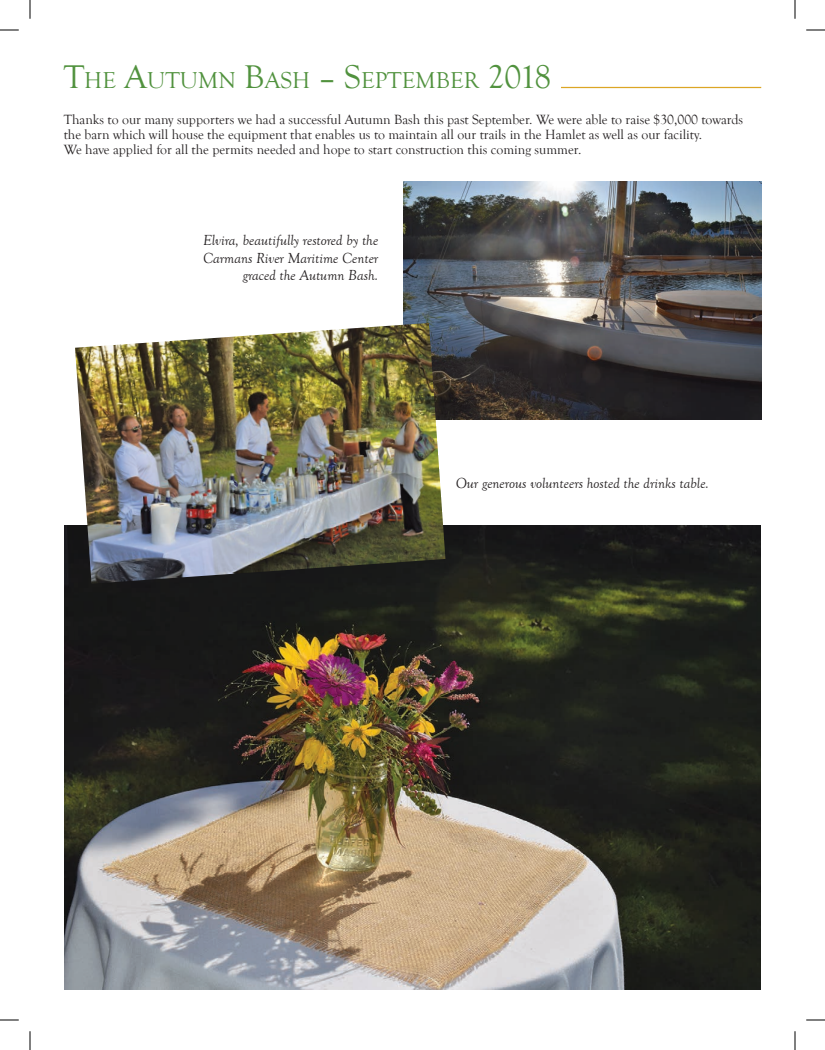
<style>
.page{position:relative;width:825px;height:1050px;background:#fff}
.page>*{position:absolute;margin:0;border:0;box-sizing:border-box;transform-origin:0 0}
.t1{font:23.62px "Goudy Old Style T";color:#51923e}
.t2{font:italic 15px/17.5px "Goudy Old Style T";color:#231f20;text-align:right}
.t3{font:13.75px/15px "Goudy Old Style T";color:#231f20}
.s1{font-size:33.75px}
</style>
<div class="page">
<img style="left:64px;top:525px;width:697px;height:464px">
<hr style="left:561px;top:87px;width:200px;height:1px;background:#dca625">
<img style="left:403px;top:181px;width:358px;height:239px">
<img style="left:75px;top:323px;width:370px;height:261px">
<svg style="left:0;top:29px;width:19px;height:2px"></svg>
<svg style="left:806px;top:29px;width:19px;height:2px"></svg>
<svg style="left:0;top:1019px;width:19px;height:2px"></svg>
<svg style="left:806px;top:1019px;width:19px;height:2px"></svg>
<svg style="left:29px;top:0;width:2px;height:19px"></svg>
<svg style="left:29px;top:1031px;width:2px;height:19px"></svg>
<svg style="left:794px;top:0;width:2px;height:19px"></svg>
<svg style="left:794px;top:1031px;width:2px;height:19px"></svg>
<h1 class="t1" style="left:64px;top:67px;width:489px"><span class="s1">T</span>HE <span class="s1">A</span>UTUMN <span class="s1">B</span>ASH <span class="s1">– S</span>EPTEMBER <span class="s1">2018</span></h1>
<p class="t3" style="left:64px;top:112px;width:681px">Thanks to our many supporters we had a successful Autumn Bash this past September. We were able to raise $30,000 towards the barn which will house the equipment that enables us to maintain all our trails in the Hamlet as well as our facility.<br>We have applied for all the permits needed and hope to start construction this coming summer.</p>
<p class="t2" style="left:203px;top:232px;width:177px">Elvira, beautifully restored by the<br>Carmans River Maritime Center graced the Autumn Bash.</p>
<p class="t2" style="left:456px;top:475px;width:255px">Our generous volunteers hosted the drinks table.</p>
</div>
